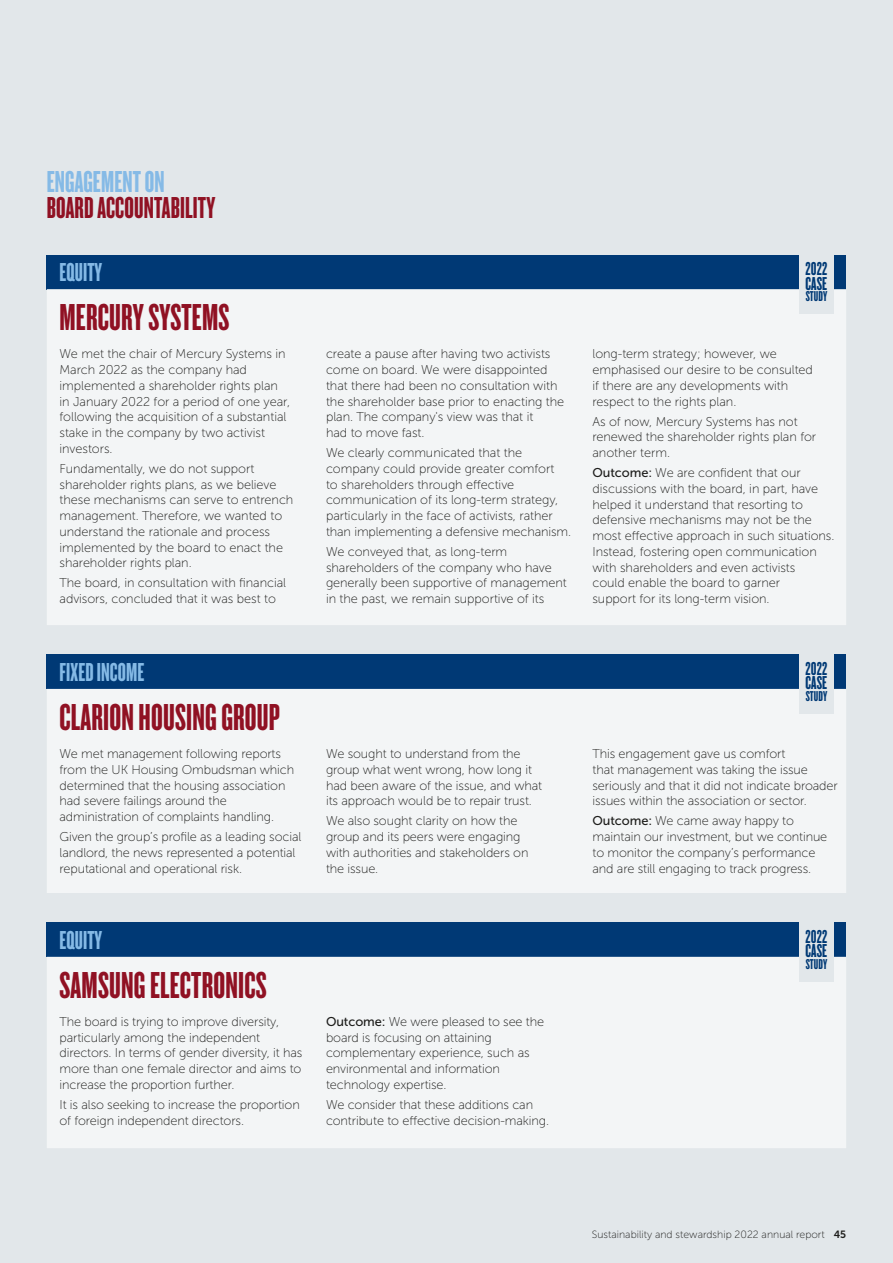
<style>
.page{position:relative;width:893px;height:1263px;background:#e2e7ea}
.page>*{position:absolute;margin:0;border:0;box-sizing:border-box;transform-origin:0 0}
.t1{font:39px "Knockout 67 Full Bantamwt";letter-spacing:.005em;color:#901123}
.t2{font:31.5px/25.5px "Knockout 67 Full Bantamwt";letter-spacing:.005em;color:#901123}
.t3{font:27px "Knockout 67 Full Bantamwt";letter-spacing:.005em;color:#85bae6}
.t4{font:19.5px "Knockout 67 Full Bantamwt";letter-spacing:.005em;color:#003975}
.t5{font:14.85px "Knockout 67 Full Bantamwt";letter-spacing:.005em;color:#003975}
.t6{font:12.75px/15.8px "Museo Sans 100";letter-spacing:-.01em;color:#1d1d1b}
.t7{font:10.5px "Museo Sans 100";color:#1d1d1b}
.t8{font:10.5px "Museo Sans 700";color:#1d1d1b}
.s1{color:#85bae6}
.s2{font-family:"Museo Sans 500"}
</style>
<div class="page">
<div style="left:47px;top:255px;width:799px;height:34px;background:#003975"></div>
<div style="left:47px;top:289px;width:799px;height:336px;background:#f3f5f6"></div>
<div style="left:47px;top:655px;width:799px;height:34px;background:#003975"></div>
<div style="left:47px;top:689px;width:799px;height:204px;background:#f3f5f6"></div>
<div style="left:47px;top:923px;width:799px;height:34px;background:#003975"></div>
<div style="left:47px;top:957px;width:799px;height:191px;background:#f3f5f6"></div>
<div style="left:799px;top:254px;width:34px;height:60px;background:#e2e7ea"></div>
<div style="left:799px;top:654px;width:34px;height:59px;background:#e2e7ea"></div>
<div style="left:799px;top:922px;width:34px;height:59px;background:#e2e7ea"></div>
<p class="t2" style="left:47px;top:169px;width:170px"><span class="s1">ENGAGEMENT ON<br></span>BOARD ACCOUNTABILITY</p>
<p class="t3" style="left:60px;top:257px;width:44px">EQUITY</p>
<p class="t1" style="left:60px;top:294px;width:172px">MERCURY SYSTEMS</p>
<p class="t6" style="left:60px;top:346px;width:232px">We met the chair of Mercury Systems in March 2022 as the company had implemented a shareholder rights plan in January 2022 for a period of one year, following the acquisition of a substantial stake in the company by two activist investors.</p>
<p class="t6" style="left:60px;top:461px;width:235px">Fundamentally, we do not support shareholder rights plans, as we believe these mechanisms can serve to entrench management. Therefore, we wanted to understand the rationale and process implemented by the board to enact the shareholder rights plan.</p>
<p class="t6" style="left:60px;top:575px;width:228px">The board, in consultation with financial advisors, concluded that it was best to</p>
<p class="t3" style="left:60px;top:656px;width:86px">FIXED INCOME</p>
<p class="t1" style="left:60px;top:694px;width:222px">CLARION HOUSING GROUP</p>
<p class="t6" style="left:60px;top:746px;width:236px">We met management following reports from the UK Housing Ombudsman which determined that the housing association had severe failings around the administration of complaints handling.</p>
<p class="t6" style="left:60px;top:829px;width:243px">Given the group’s profile as a leading social landlord, the news represented a potential reputational and operational risk.</p>
<p class="t3" style="left:60px;top:924px;width:44px">EQUITY</p>
<p class="t1" style="left:60px;top:962px;width:209px">SAMSUNG ELECTRONICS</p>
<p class="t6" style="left:60px;top:1014px;width:244px">The board is trying to improve diversity, particularly among the independent directors. In terms of gender diversity, it has more than one female director and aims to increase the proportion further.</p>
<p class="t6" style="left:60px;top:1097px;width:242px">It is also seeking to increase the proportion of foreign independent directors.</p>
<p class="t6" style="left:326px;top:346px;width:240px">create a pause after having two activists come on board. We were disappointed that there had been no consultation with the shareholder base prior to enacting the plan. The company's view was that it<br>had to move fast.</p>
<p class="t6" style="left:326px;top:445px;width:247px">We clearly communicated that the company could provide greater comfort<br>to shareholders through effective communication of its long-term strategy, particularly in the face of activists, rather than implementing a defensive mechanism.</p>
<p class="t6" style="left:326px;top:544px;width:242px">We conveyed that, as long-term shareholders of the company who have generally been supportive of management in the past, we remain supportive of its</p>
<p class="t6" style="left:326px;top:746px;width:218px">We sought to understand from the group what went wrong, how long it had been aware of the issue, and what its approach would be to repair trust.</p>
<p class="t6" style="left:326px;top:813px;width:204px">We also sought clarity on how the group and its peers were engaging with authorities and stakeholders on the issue.</p>
<p class="t6" style="left:326px;top:1014px;width:220px"><span class="s2">Outcome:</span> We were pleased to see the board is focusing on attaining complementary experience, such as environmental and information technology expertise.</p>
<p class="t6" style="left:326px;top:1097px;width:225px">We consider that these additions can contribute to effective decision-making.</p>
<p class="t4" style="left:806px;top:257px;width:23px">2022</p>
<p class="t4" style="left:806px;top:272px;width:23px">CASE</p>
<p class="t5" style="left:806px;top:287px;width:23px">STUDY</p>
<p class="t6" style="left:592px;top:346px;width:222px">long-term strategy; however, we emphasised our desire to be consulted if there are any developments with respect to the rights plan.</p>
<p class="t6" style="left:592px;top:413px;width:225px">As of now, Mercury Systems has not renewed the shareholder rights plan for another term.</p>
<p class="t6" style="left:592px;top:465px;width:243px"><span class="s2">Outcome:</span> We are confident that our discussions with the board, in part, have helped it understand that resorting to defensive mechanisms may not be the most effective approach in such situations.<br>Instead, fostering open communication with shareholders and even activists<br>could enable the board to garner<br>support for its long-term vision.</p>
<p class="t4" style="left:806px;top:657px;width:23px">2022</p>
<p class="t4" style="left:806px;top:671px;width:23px">CASE</p>
<p class="t5" style="left:806px;top:687px;width:23px">STUDY</p>
<p class="t6" style="left:592px;top:746px;width:247px">This engagement gave us comfort<br>that management was taking the issue seriously and that it did not indicate broader issues within the association or sector.</p>
<p class="t6" style="left:592px;top:813px;width:236px"><span class="s2">Outcome:</span> We came away happy to maintain our investment, but we continue to monitor the company’s performance and are still engaging to track progress.</p>
<p class="t4" style="left:806px;top:924px;width:23px">2022</p>
<p class="t4" style="left:806px;top:939px;width:23px">CASE</p>
<p class="t5" style="left:806px;top:955px;width:23px">STUDY</p>
<p class="t7" style="left:592px;top:1229px;width:234px">Sustainability and stewardship 2022 annual report</p>
<p class="t8" style="left:834px;top:1228px;width:14px">45</p>
</div>
